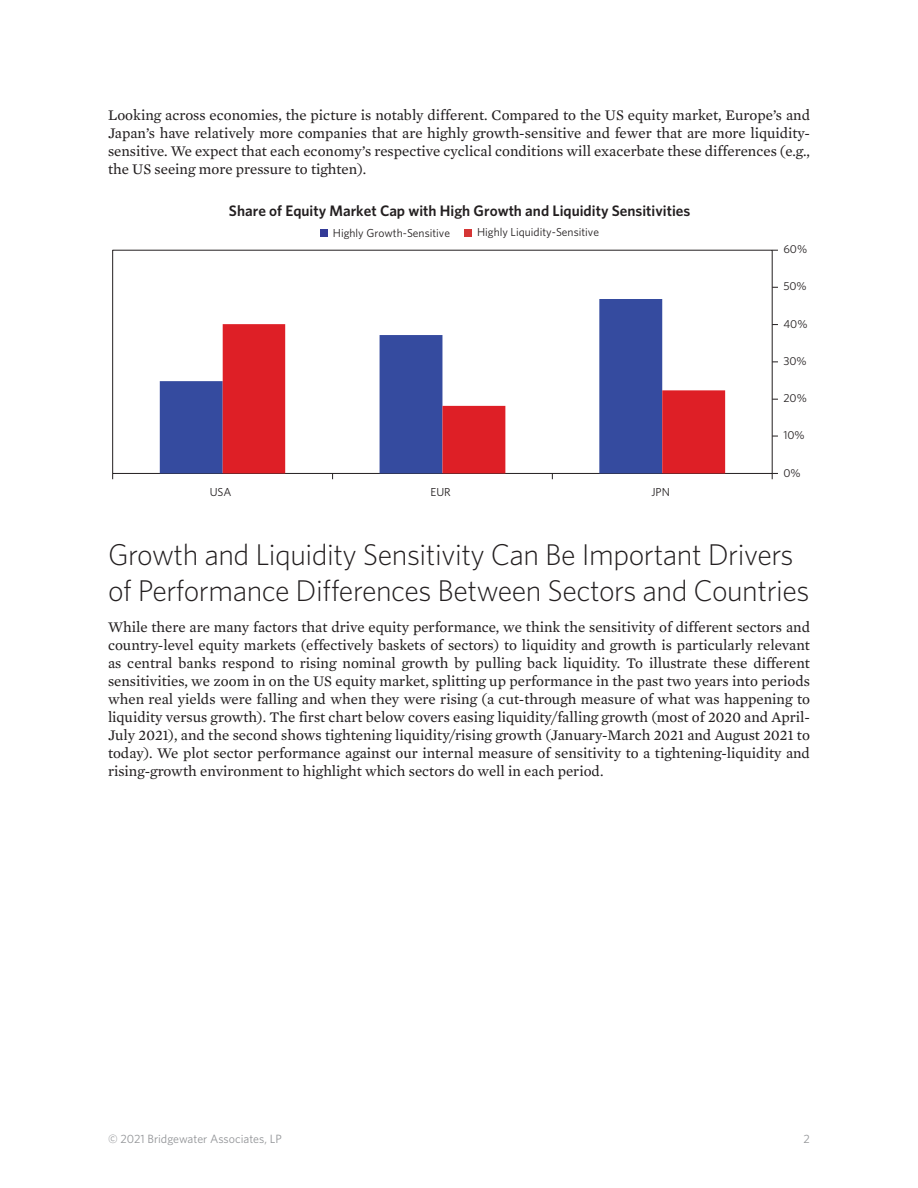
<style>
.page{position:relative;width:918px;height:1188px;background:#fff}
.page>*{position:absolute;margin:0;border:0;box-sizing:border-box;transform-origin:0 0}
.t1{font:300 30px/36px "Whitney";letter-spacing:-.015em;color:#231f20}
.t2{font:600 15.15px "Whitney";color:#231f20}
.t3{font:15px/18px "Mercury Text G2 Roman";color:#231f20;text-align:justify}
.t4{font:12px "Whitney";color:#939598}
.t5{font:11.55px "Whitney";color:#231f20}
</style>
<div class="page">
<svg style="left:160px;top:299px;width:502px;height:174px"></svg>
<svg style="left:223px;top:324px;width:502px;height:149px"></svg>
<div style="left:320px;top:229px;width:7px;height:7px;background:#333b97"></div>
<div style="left:464px;top:229px;width:8px;height:7px;background:#d53635"></div>
<p class="t3" style="left:108px;top:106px;width:704px">Looking across economies, the picture is notably different. Compared to the US equity market, Europe’s and Japan’s have relatively more companies that are highly growth-sensitive and fewer that are more liquidity&shy;sensitive. We expect that each economy’s respective cyclical conditions will exacerbate these differences (e.g., the US seeing more pressure to tighten).</p>
<p class="t2" style="left:229px;top:201px;width:463px">Share of Equity Market Cap with High Growth and Liquidity Sensitivities</p>
<p class="t5" style="left:333px;top:225px;width:119px">Highly Growth-Sensitive</p>
<p class="t5" style="left:477px;top:225px;width:124px">Highly Liquidity-Sensitive</p>
<p class="t5" style="left:210px;top:484px;width:23px">USA</p>
<p class="t5" style="left:430px;top:484px;width:22px">EUR</p>
<p class="t5" style="left:651px;top:484px;width:20px">JPN</p>
<p class="t5" style="left:783px;top:241px;width:25px">60%</p>
<p class="t5" style="left:783px;top:279px;width:25px">50%</p>
<p class="t5" style="left:783px;top:316px;width:26px">40%</p>
<p class="t5" style="left:783px;top:353px;width:25px">30%</p>
<p class="t5" style="left:783px;top:390px;width:25px">20%</p>
<p class="t5" style="left:783px;top:428px;width:23px">10%</p>
<p class="t5" style="left:783px;top:465px;width:19px">0%</p>
<h1 class="t1" style="left:108px;top:535px;width:703px">Growth and Liquidity Sensitivity Can Be Important Drivers of Performance Differences Between Sectors and Countries</h1>
<p class="t3" style="left:108px;top:618px;width:704px">While there are many factors that drive equity performance, we think the sensitivity of different sectors and country-level equity markets (effectively baskets of sectors) to liquidity and growth is particularly relevant as central banks respond to rising nominal growth by pulling back liquidity. To illustrate these different sensitivities, we zoom in on the US equity market, splitting up performance in the past two years into periods when real yields were falling and when they were rising (a cut-through measure of what was happening to liquidity versus growth). The first chart below covers easing liquidity/falling growth (most of 2020 and April-July 2021), and the second shows tightening liquidity/rising growth (January-March 2021 and August 2021 to today). We plot sector performance against our internal measure of sensitivity to a tightening-liquidity and rising-growth environment to highlight which sectors do well in each period.</p>
<p class="t4" style="left:108px;top:1130px;width:175px">© 2021 Bridgewater Associates, LP</p>
<p class="t4" style="left:804px;top:1130px;width:8px">2</p>
</div>
